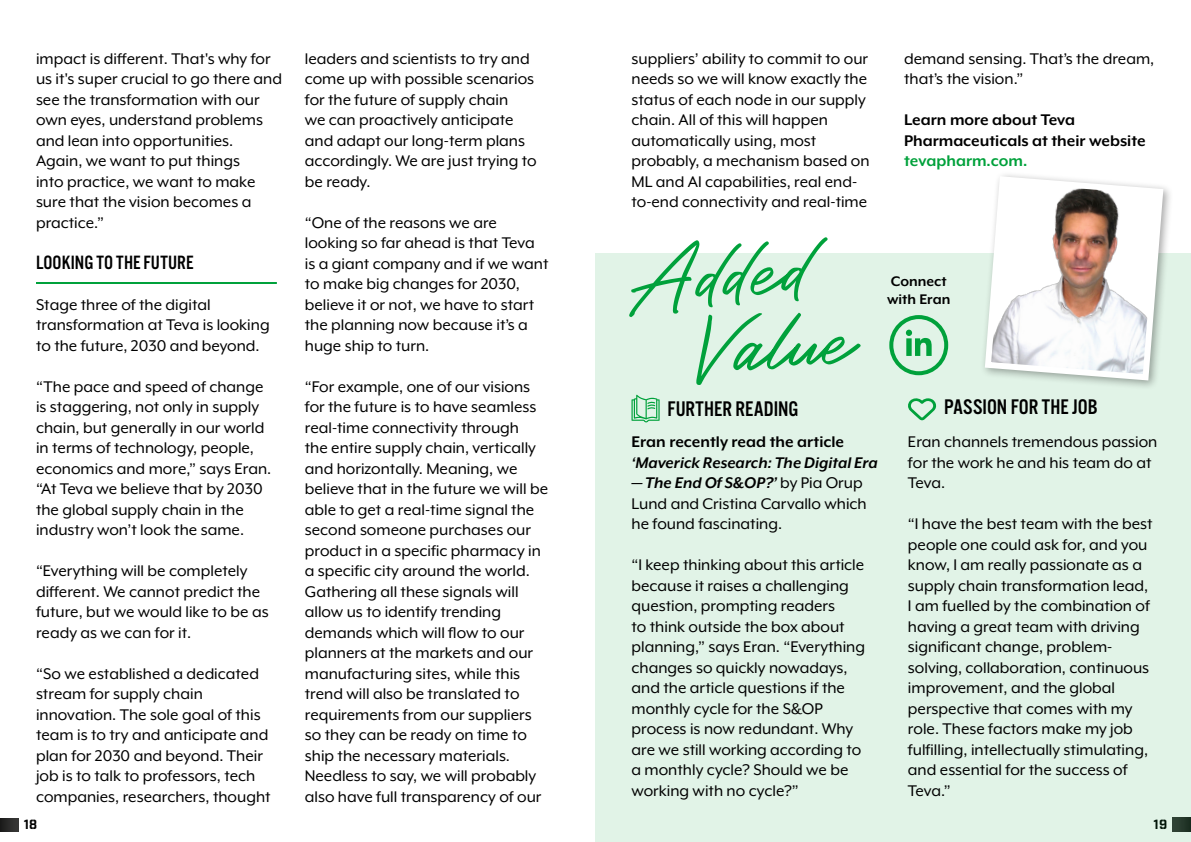
<style>
.page{position:relative;width:1191px;height:842px;background:#fff}
.page>*{position:absolute;margin:0;border:0;box-sizing:border-box;transform-origin:0 0}
.t1{font:22px "Alternate Got No 3 D";color:#000}
.t2{font:20px "Alternate Got No 3 D";color:#000}
.t3{font:17.8px/20.5px "Mr Eaves XL Mod OT";color:#000}
.t4{font:700 17.8px/20.5px "Mr Eaves XL Mod OT";color:#000}
.t5{font:italic 700 17.8px "Mr Eaves XL Mod OT";color:#000}
.t6{font:700 17.8px "Mr Eaves XL Mod OT";color:#00a13b}
.t7{font:700 16px/18px "Mr Eaves XL Mod OT";color:#000}
.t8{font:13px "Industry Inc Stencil";color:#000}
.s1{font-weight:700;font-style:italic}
</style>
<div class="page">
<svg style="left:0;top:818px;width:19px;height:13px"></svg>
<div style="left:595px;top:254px;width:596px;height:588px;background:#e1f3e7"></div>
<svg style="left:906px;top:330px;width:25px;height:26px"></svg>
<div style="left:889px;top:315px;width:59px;height:60px;border:4px solid #00a13b;border-radius:50%"></div>
<svg style="left:631px;top:395px;width:28px;height:27px"></svg>
<svg style="left:908px;top:398px;width:28px;height:23px"></svg>
<div style="left:979px;top:171px;width:194px;height:220px;background:#000;opacity:.35"></div>
<svg style="left:981px;top:173px;width:185px;height:211px"></svg>
<hr style="left:36px;top:282px;width:241px;height:2px;background:#00a13b">
<svg style="left:629px;top:237px;width:231px;height:148px"></svg>
<p class="t3" style="left:36px;top:48px;width:247px">impact is different. That's why for us it's super crucial to go there and see the transformation with our own eyes, understand problems and lean into opportunities.<br>Again, we want to put things<br>into practice, we want to make sure that the vision becomes a practice.”</p>
<p class="t2" style="left:36px;top:251px;width:159px">LOOKING TO THE FUTURE</p>
<p class="t3" style="left:36px;top:294px;width:235px">Stage three of the digital transformation at Teva is looking to the future, 2030 and beyond.</p>
<p class="t3" style="left:36px;top:376px;width:237px">“The pace and speed of change is staggering, not only in supply chain, but generally in our world in terms of technology, people, economics and more,” says Eran. “At Teva we believe that by 2030 the global supply chain in the industry won’t look the same.</p>
<p class="t3" style="left:36px;top:561px;width:234px">“Everything will be completely different. We cannot predict the future, but we would like to be as ready as we can for it.</p>
<p class="t3" style="left:36px;top:663px;width:236px">“So we established a dedicated stream for supply chain innovation. The sole goal of this team is to try and anticipate and plan for 2030 and beyond. Their job is to talk to professors, tech companies, researchers, thought</p>
<p class="t3" style="left:305px;top:48px;width:233px">leaders and scientists to try and come up with possible scenarios for the future of supply chain<br>we can proactively anticipate and adapt our long-term plans accordingly. We are just trying to be ready.</p>
<p class="t3" style="left:305px;top:212px;width:245px">“One of the reasons we are looking so far ahead is that Teva is a giant company and if we want to make big changes for 2030, believe it or not, we have to start the planning now because it’s a huge ship to turn.</p>
<p class="t3" style="left:305px;top:376px;width:245px">“For example, one of our visions for the future is to have seamless real-time connectivity through<br>the entire supply chain, vertically and horizontally. Meaning, we believe that in the future we will be able to get a real-time signal the second someone purchases our product in a specific pharmacy in a specific city around the world.<br>Gathering all these signals will allow us to identify trending demands which will flow to our planners at the markets and our manufacturing sites, while this trend will also be translated to requirements from our suppliers so they can be ready on time to ship the necessary materials.<br>Needless to say, we will probably also have full transparency of our</p>
<p class="t3" style="left:631px;top:48px;width:239px">suppliers’ ability to commit to our needs so we will know exactly the status of each node in our supply chain. All of this will happen automatically using, most probably, a mechanism based on<br>ML and AI capabilities, real end&shy;to-end connectivity and real-time</p>
<p class="t3" style="left:904px;top:48px;width:252px">demand sensing. That’s the dream, that’s the vision.”</p>
<p class="t4" style="left:904px;top:109px;width:243px">Learn more about Teva<br>Pharmaceuticals at their website</p>
<p class="t6" style="left:904px;top:151px;width:125px">tevapharm.com.</p>
<p class="t7" style="left:887px;top:272px;width:65px">Connect with Eran</p>
<p class="t1" style="left:667px;top:397px;width:132px">FURTHER READING</p>
<p class="t4" style="left:631px;top:431px;width:214px">Eran recently read the article</p>
<p class="t5" style="left:631px;top:453px;width:248px">‘Maverick Research: The Digital Era</p>
<p class="t3" style="left:631px;top:473px;width:237px"><span class="s1">— The End Of S&amp;OP?’</span> by Pia Orup<br>Lund and Cristina Carvallo which he found fascinating.</p>
<p class="t3" style="left:631px;top:555px;width:235px">“I keep thinking about this article because it raises a challenging question, prompting readers<br>to think outside the box about planning,” says Eran. “Everything changes so quickly nowadays, and the article questions if the monthly cycle for the S&amp;OP process is now redundant. Why are we still working according to a monthly cycle? Should we be working with no cycle?”</p>
<p class="t1" style="left:944px;top:395px;width:155px">PASSION FOR THE JOB</p>
<p class="t3" style="left:908px;top:432px;width:251px">Eran channels tremendous passion for the work he and his team do at<br>Teva.</p>
<p class="t3" style="left:908px;top:514px;width:246px">“I have the best team with the best people one could ask for, and you know, I am really passionate as a supply chain transformation lead,<br>I am fuelled by the combination of having a great team with driving significant change, problem&shy;solving, collaboration, continuous improvement, and the global perspective that comes with my role. These factors make my job fulfilling, intellectually stimulating, and essential for the success of<br>Teva.”</p>
<p class="t8" style="left:24px;top:817px;width:15px">18</p>
<p class="t8" style="left:1153px;top:817px;width:15px">19</p>
</div>
